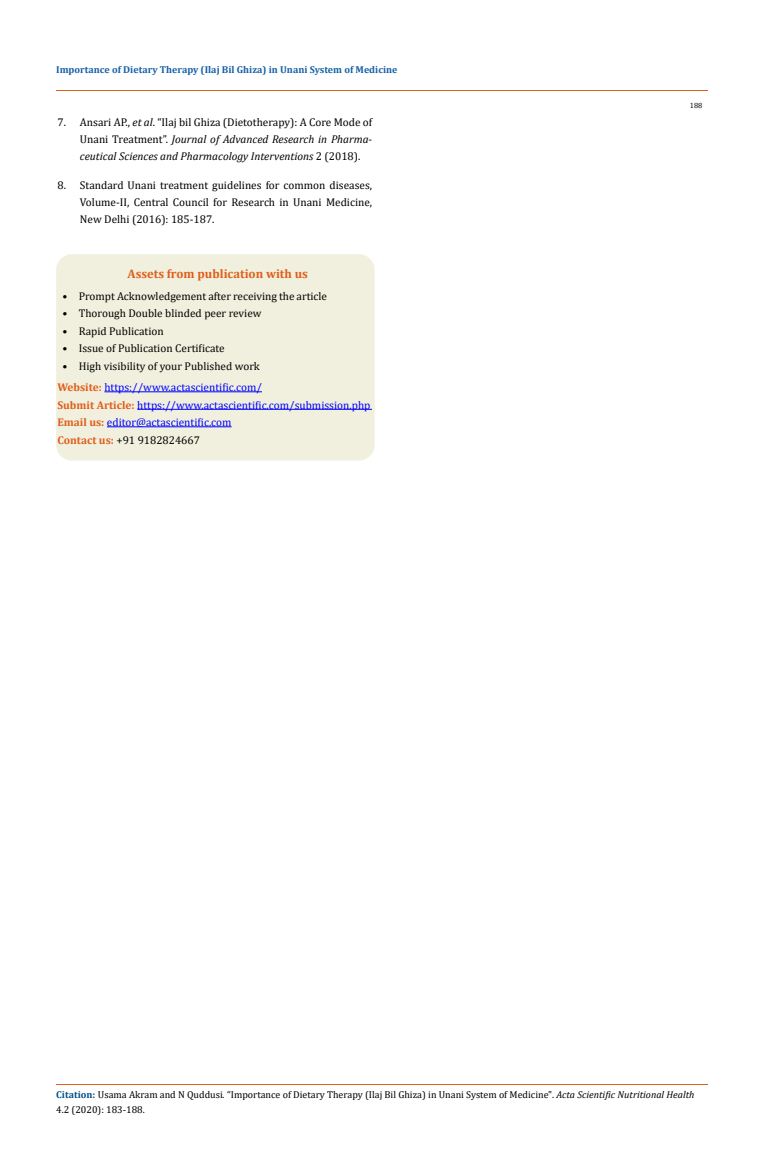
<style>
.page{position:relative;width:764px;height:1170px;background:#fff}
.page>*{position:absolute;margin:0;border:0;box-sizing:border-box;transform-origin:0 0}
.t1{font:700 12.5px "Cambria";color:#e05d1a}
.t2{font:11.25px/16.9px "Cambria";color:#000;text-align:justify}
.t3{font:italic 11.25px/16.9px "Cambria";color:#000;text-align:justify}
.t4{font:11.25px/17.5px "Cambria";color:#00f}
.t5{font:10px/15px "Cambria";color:#000}
.t6{font:700 10px "Cambria";color:#1560a6}
.t7{font:7.5px "Cambria";color:#000}
.s1{font-style:normal}
.s2{font-weight:700;color:#e05d1a}
.s3{color:#000}
.s4{font-weight:700;color:#035089}
.s5{font-style:italic}
</style>
<div class="page">
<hr style="left:56px;top:91px;width:651px;height:1px;background:#e05d1a">
<div style="left:57px;top:255px;width:317px;height:205px;background:#f1f0de;border-radius:15px"></div>
<div style="left:56px;top:254px;width:318px;height:207px;border:1px solid #f1f0de;border-radius:15px"></div>
<hr style="left:104px;top:391px;width:158px;height:1px;background:#00f">
<hr style="left:137px;top:409px;width:235px;height:1px;background:#00f">
<hr style="left:107px;top:426px;width:125px;height:1px;background:#00f">
<hr style="left:56px;top:1085px;width:651px;height:1px;background:#e05d1a">
<p class="t6" style="left:56px;top:62px;width:343px">Importance of Dietary Therapy (Ilaj Bil Ghiza) in Unani System of Medicine</p>
<p class="t3" style="left:80px;top:113px;width:294px;text-indent:-22px"><span class="s1">7. Ansari AP.,</span> et al<span class="s1">. “Ilaj bil Ghiza (Dietotherapy): A Core Mode of Unani Treatment”.</span> Journal of Advanced Research in Pharma&shy;ceutical Sciences and Pharmacology Interventions <span class="s1">2 (2018).</span></p>
<p class="t2" style="left:80px;top:177px;width:294px;text-indent:-22px">8. Standard Unani treatment guidelines for common diseases, Volume-II, Central Council for Research in Unani Medicine, New Delhi (2016): 185-187.</p>
<p class="t1" style="left:127px;top:265px;width:182px">Assets from publication with us</p>
<p class="t2" style="left:62px;top:287px;width:266px">• Prompt Acknowledgement after receiving the article</p>
<p class="t2" style="left:62px;top:305px;width:201px">• Thorough Double blinded peer review</p>
<p class="t2" style="left:62px;top:322px;width:103px">• Rapid Publication</p>
<p class="t2" style="left:62px;top:340px;width:164px">• Issue of Publication Certificate</p>
<p class="t2" style="left:62px;top:357px;width:199px">• High visibility of your Published work</p>
<p class="t4" style="left:57px;top:378px;width:315px"><span class="s2">Website:</span> https://www.actascientific.com/<br><span class="s2">Submit Article:</span> https://www.actascientific.com/submission.php <span class="s2">Email us:</span> editor@actascientific.com<br><span class="s2">Contact us:</span> <span class="s3">+91 9182824667</span></p>
<p class="t7" style="left:690px;top:101px;width:14px">188</p>
<p class="t5" style="left:56px;top:1087px;width:640px"><span class="s4">Citation:</span> Usama Akram and N Quddusi<span class="s5">.</span> “Importance of Dietary Therapy (Ilaj Bil Ghiza) in Unani System of Medicine". <span class="s5">Acta Scientific Nutritional Health<br></span>4.2 (2020): 183-188.</p>
</div>
